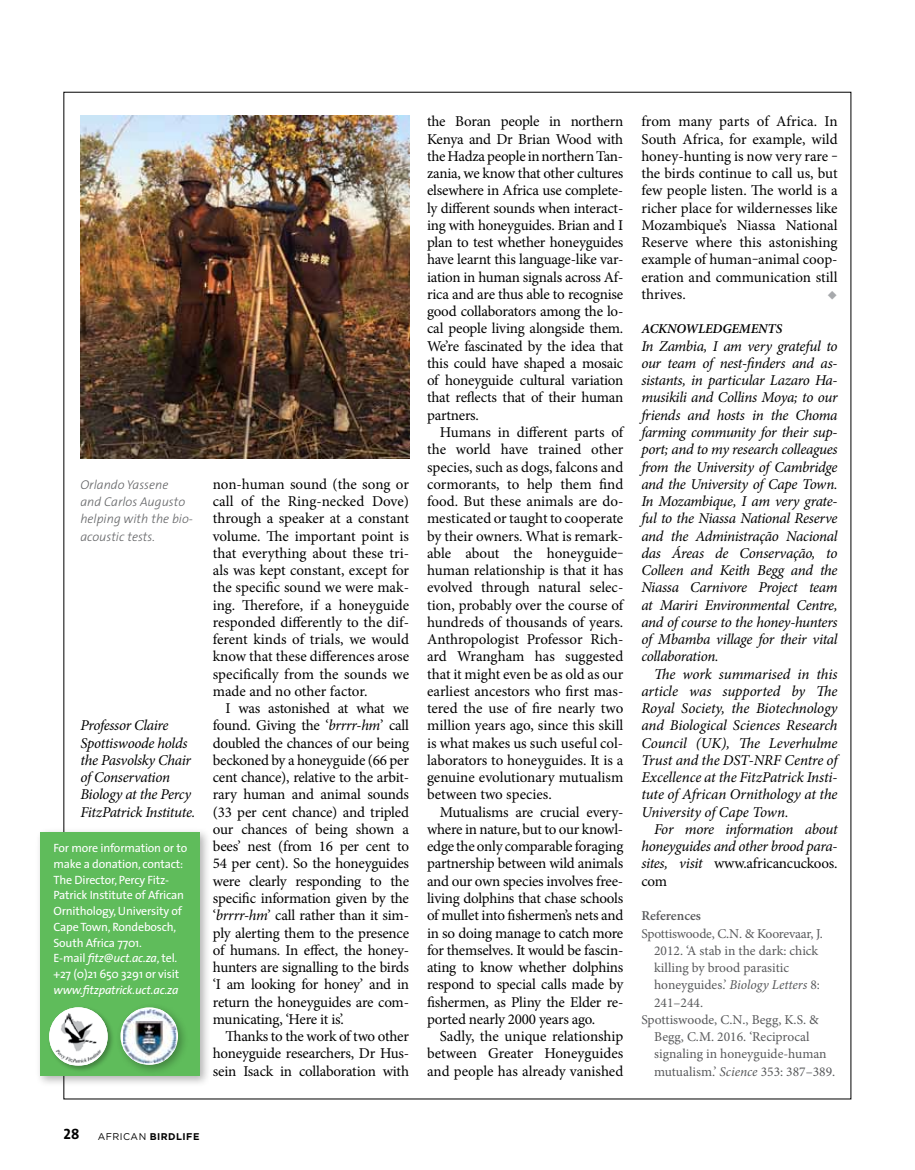
<style>
.page{position:relative;width:915px;height:1170px;background:#fff}
.page>*{position:absolute;margin:0;border:0;box-sizing:border-box;transform-origin:0 0}
.t1{font:15px/17.2px "Minion Pro";letter-spacing:-.01em;color:#000;text-align:justify}
.t2{font:italic 15px/17.2px "Minion Pro";letter-spacing:-.02em;color:#000;text-align:justify}
.t3{font:13.5px "Minion Pro";color:#58595b}
.t4{font:italic 600 13.5px "Minion Pro";letter-spacing:-.015em;color:#000}
.t5{font:600 13.5px "Minion Pro";color:#58595b}
.t6{font:italic 300 12.75px/17.2px "The Sans";color:#636466}
.t7{font:12px/15.8px "The Sans";letter-spacing:-.015em;color:#fff}
.t8{font:italic 12px "The Sans";letter-spacing:-.015em;color:#fff}
.t9{font:700 9.75px "Gotham";letter-spacing:.05em;color:#000}
.s1{font-style:italic}
.s2{font-style:normal}
.s3{font-family:"The Sans Bold Caps";font-weight:400;font-size:15px}
.s4{font-weight:400}
</style>
<div class="page">
<img style="left:80px;top:115px;width:329px;height:343px">
<div style="left:36px;top:827px;width:175px;height:259px;background:#000;opacity:.3"></div>
<div style="left:41px;top:832px;width:159px;height:243px;background:#5fbc5b"></div>
<div style="left:47px;top:1005px;width:68px;height:68px;background:#000;opacity:.3"></div>
<img style="left:49px;top:1007px;width:59px;height:57px">
<div style="left:115px;top:1001px;width:74px;height:74px;background:#000;opacity:.3"></div>
<svg style="left:120px;top:1007px;width:58px;height:57px"></svg>
<img style="left:123px;top:1009px;width:53px;height:54px">
<p class="t6" style="left:80px;top:475px;width:114px">Orlando Yassene<br>and Carlos Augusto helping with the bio&shy;acoustic tests.</p>
<p class="t2" style="left:80px;top:717px;width:116px;text-align:left">Professor Claire<br>Spottiswoode holds the Pasvolsky Chair of Conservation<br>Biology at the Percy<br>FitzPatrick Institute.</p>
<p class="t7" style="left:53px;top:839px;width:135px">For more information or to make a donation, contact:<br>The Director, Percy Fitz-<br>Patrick Institute of African<br>Ornithology, University of<br>Cape Town, Rondebosch,<br>South Africa 7701.<br>E-mail <span class="s1">fitz@uct.ac.za</span>, tel. +27 (0)21 650 3291 or visit</p>
<p class="t8" style="left:53px;top:979px;width:127px">www.fitzpatrick.uct.ac.za</p>
<p class="t1" style="left:213px;top:475px;width:198px">non-human sound (the song or call of the Ring-necked Dove) through a speaker at a constant volume. The important point is that everything about these tri&shy;als was kept constant, except for the specific sound we were mak&shy;ing. Therefore, if a honeyguide responded differently to the dif&shy;ferent kinds of trials, we would know that these differences arose specifically from the sounds we made and no other factor.</p>
<p class="t1" style="left:213px;top:699px;width:198px;text-indent:13px">I was astonished at what we found. Giving the ‘<span class="s1">brrrr-hm</span>’ call doubled the chances of our being beckoned by a honeyguide (66 per cent chance), relative to the arbit&shy;rary human and animal sounds (33 per cent chance) and tripled our chances of being shown a bees’ nest (from 16 per cent to 54 per cent). So the honeyguides were clearly responding to the specific information given by the ‘<span class="s1">brrrr-hm</span>’ call rather than it sim&shy;ply alerting them to the presence of humans. In effect, the honey&shy;hunters are signalling to the birds ‘I am looking for honey’ and in return the honeyguides are com&shy;municating, ‘Here it is’.</p>
<p class="t1" style="left:213px;top:1027px;width:198px;text-indent:13px">Thanks to the work of two other honeyguide researchers, Dr Hus&shy;sein Isack in collaboration with</p>
<p class="t1" style="left:427px;top:113px;width:198px">the Boran people in northern Kenya and Dr Brian Wood with the Hadza people in northern Tan&shy;zania, we know that other cultures elsewhere in Africa use complete&shy;ly different sounds when interact&shy;ing with honeyguides. Brian and I plan to test whether honeyguides have learnt this language-like var&shy;iation in human signals across Af&shy;rica and are thus able to recognise good collaborators among the lo&shy;cal people living alongside them.<br>We’re fascinated by the idea that this could have shaped a mosaic of honeyguide cultural variation that reflects that of their human partners.</p>
<p class="t1" style="left:427px;top:423px;width:198px;text-indent:13px">Humans in different parts of the world have trained other species, such as dogs, falcons and cormorants, to help them find food. But these animals are do&shy;mesticated or taught to cooperate by their owners. What is remark&shy;able about the honeyguide‒ human relationship is that it has evolved through natural selec&shy;tion, probably over the course of hundreds of thousands of years.<br>Anthropologist Professor Rich&shy;ard Wrangham has suggested that it might even be as old as our earliest ancestors who first mas&shy;tered the use of fire nearly two million years ago, since this skill is what makes us such useful col&shy;laborators to honeyguides. It is a genuine evolutionary mutualism between two species.</p>
<p class="t1" style="left:427px;top:803px;width:198px;text-indent:13px">Mutualisms are crucial every&shy;where in nature, but to our knowl&shy;edge the only comparable foraging partnership between wild animals and our own species involves free&shy;living dolphins that chase schools of mullet into fishermen’s nets and in so doing manage to catch more for themselves. It would be fascin&shy;ating to know whether dolphins respond to special calls made by fishermen, as Pliny the Elder re&shy;ported nearly 2000 years ago.</p>
<p class="t1" style="left:427px;top:1027px;width:198px;text-indent:13px">Sadly, the unique relationship between Greater Honeyguides and people has already vanished</p>
<p class="t1" style="left:641px;top:113px;width:198px">from many parts of Africa. In South Africa, for example, wild honey-hunting is now very rare ‒ the birds continue to call us, but few people listen. The world is a richer place for wildernesses like Mozambique’s Niassa National Reserve where this astonishing example of human‒animal coop&shy;eration and communication still thrives.</p>
<p class="t4" style="left:641px;top:319px;width:142px">ACKNOWLEDGEMENTS</p>
<p class="t2" style="left:641px;top:337px;width:198px">In Zambia, I am very grateful to our team of nest-finders and as&shy;sistants, in particular Lazaro Ha&shy;musikili and Collins Moya; to our friends and hosts in the Choma farming community for their sup&shy;port; and to my research colleagues from the University of Cambridge and the University of Cape Town.<br>In Mozambique, I am very grate&shy;ful to the Niassa National Reserve and the Administração Nacional das Áreas de Conservação, to Colleen and Keith Begg and the Niassa Carnivore Project team at Mariri Environmental Centre, and of course to the honey-hunters of Mbamba village for their vital collaboration.</p>
<p class="t2" style="left:641px;top:665px;width:198px;text-indent:13px">The work summarised in this article was supported by The Royal Society, the Biotechnology and Biological Sciences Research Council (UK), The Leverhulme Trust and the DST-NRF Centre of Excellence at the FitzPatrick Insti&shy;tute of African Ornithology at the University of Cape Town.</p>
<p class="t2" style="left:641px;top:820px;width:198px;text-indent:13px">For more information about honeyguides and other brood para&shy;sites, visit <span class="s2">www.africancuckoos. com</span></p>
<p class="t5" style="left:641px;top:906px;width:61px">References</p>
<p class="t3" style="left:641px;top:924px;width:183px">Spottiswoode, C.N. &amp; Koorevaar, J.</p>
<p class="t3" style="left:654px;top:941px;width:166px">2012. ‘A stab in the dark: chick</p>
<p class="t3" style="left:654px;top:958px;width:137px">killing by brood parasitic</p>
<p class="t3" style="left:654px;top:975px;width:167px">honeyguides.’ <span class="s1">Biology Letters</span> 8:</p>
<p class="t3" style="left:654px;top:993px;width:50px">241–244.</p>
<p class="t3" style="left:641px;top:1010px;width:179px">Spottiswoode, C.N., Begg, K.S. &amp;</p>
<p class="t3" style="left:654px;top:1027px;width:157px">Begg, C.M. 2016. ‘Reciprocal</p>
<p class="t3" style="left:654px;top:1044px;width:174px">signaling in honeyguide-human</p>
<p class="t3" style="left:654px;top:1062px;width:183px">mutualism.’ <span class="s1">Science</span> 353: 387–389.</p>
<p class="t9" style="left:64px;top:1129px;width:137px"><span class="s3">28</span> <span class="s4">AFRICAN</span> birdlife</p>
</div>
